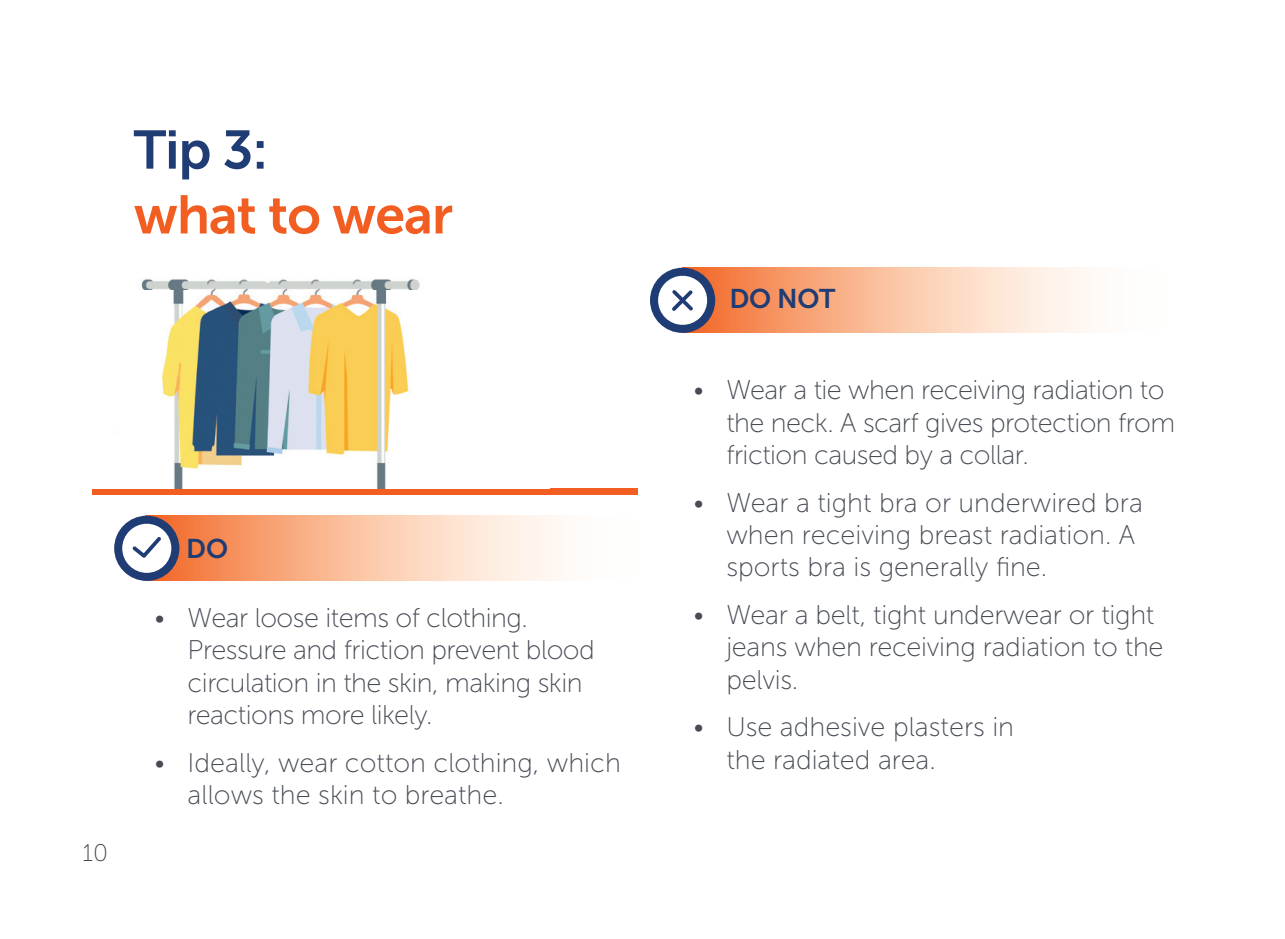
<style>
.page{position:relative;width:1285px;height:939px;background:#fff}
.page>*{position:absolute;margin:0;border:0;box-sizing:border-box;transform-origin:0 0}
.t1{font:27px/32.4px "Museo Sans 100";letter-spacing:-.01em;color:#464b54}
.t2{font:27px "Museo Sans 700";letter-spacing:-.01em;color:#203c74}
.t3{font:24px "Museo Sans 100";color:#464b54}
</style>
<div class="page">
<div style="left:92px;top:488px;width:546px;height:6px;background:#f25d21"></div>
<svg style="left:152px;top:515px;width:409px;height:66px;background:#fac1a1"></svg>
<svg style="left:688px;top:268px;width:402px;height:65px;background:#fac1a2"></svg>
<div style="left:114px;top:515px;width:65px;height:66px;background:#203c74;border-radius:50%"></div>
<div style="left:650px;top:268px;width:65px;height:65px;background:#203c74;border-radius:50%"></div>
<svg style="left:655px;top:273px;width:54px;height:54px"></svg>
<svg style="left:122px;top:523px;width:49px;height:50px"></svg>
<img style="left:133px;top:130px;width:320px;height:358px">
<img style="left:134px;top:130px;width:129px;height:49px">
<img style="left:134px;top:195px;width:318px;height:39px">
<p class="t3" style="left:83px;top:840px;width:27px">10</p>
<p class="t2" style="left:186px;top:534px;width:43px">DO</p>
<p class="t1" style="left:188px;top:601px;width:408px;text-indent:-33px">• Wear loose items of clothing.<br>Pressure and friction prevent blood circulation in the skin, making skin reactions more likely.</p>
<p class="t1" style="left:188px;top:746px;width:434px;text-indent:-33px">• Ideally, wear cotton clothing, which allows the skin to breathe.</p>
<p class="t2" style="left:729px;top:284px;width:107px">DO NOT</p>
<p class="t1" style="left:726px;top:374px;width:450px;text-indent:-33px">• Wear a tie when receiving radiation to the neck. A scarf gives protection from friction caused by a collar.</p>
<p class="t1" style="left:726px;top:486px;width:418px;text-indent:-33px">• Wear a tight bra or underwired bra when receiving breast radiation. A sports bra is generally fine.</p>
<p class="t1" style="left:726px;top:598px;width:438px;text-indent:-33px">• Wear a belt, tight underwear or tight jeans when receiving radiation to the pelvis.</p>
<p class="t1" style="left:726px;top:711px;width:289px;text-indent:-33px">• Use adhesive plasters in the radiated area.</p>
</div>
